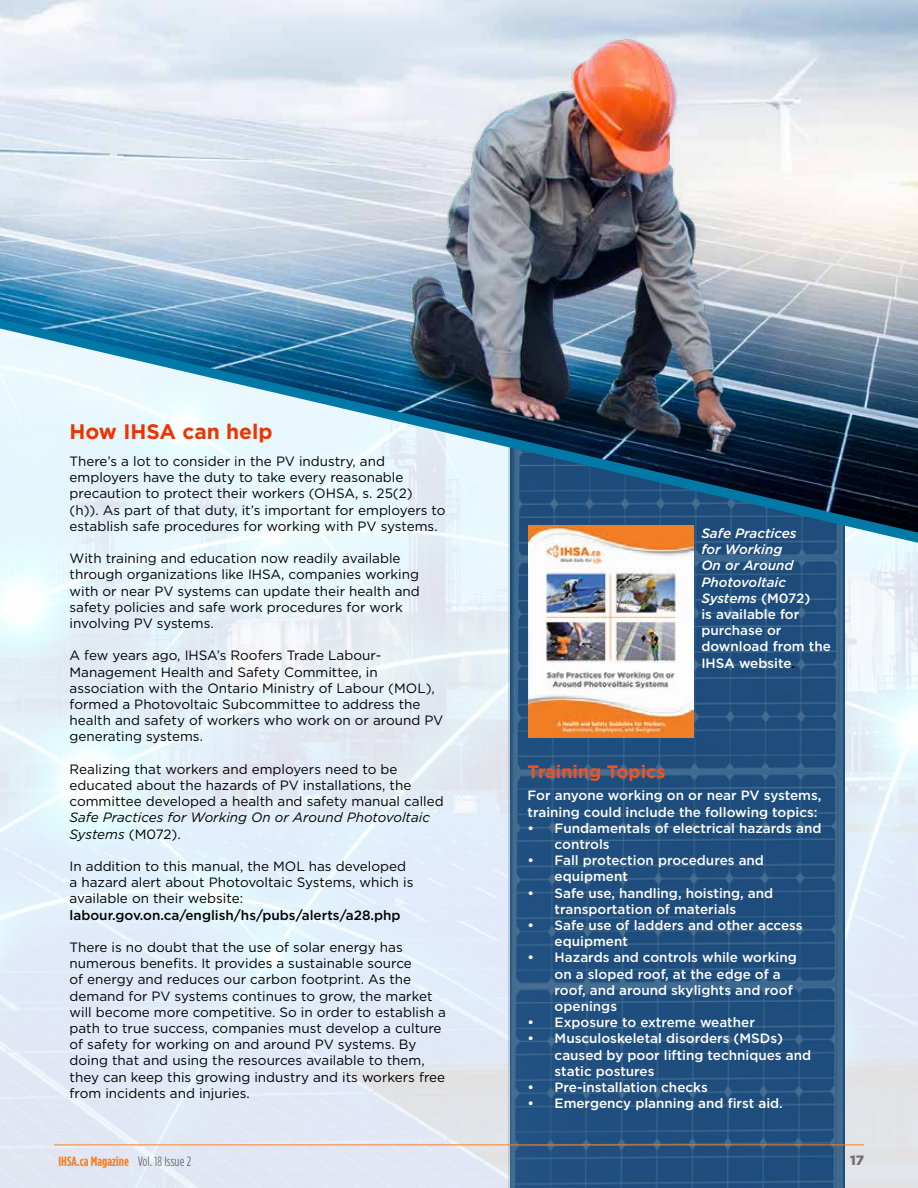
<style>
.page{position:relative;width:918px;height:1188px;background:#fff}
.page>*{position:absolute;margin:0;border:0;box-sizing:border-box;transform-origin:0 0}
.t1{font:700 21px "Gotham";color:#ec3501}
.t2{font:700 18px "Gotham";color:#f05323}
.t3{font:13.5px/16.2px "Gotham";color:#000}
.t4{font:500 13.5px/16.2px "Gotham";color:#fff}
.t5{font:italic 13.5px/16.2px "Gotham";color:#000}
.t6{font:500 13.5px "Gotham";color:#000}
.t7{font:700 13.5px "Gotham Condensed";letter-spacing:.005em;color:#f58025}
.t8{font:900 13.5px "Gotham";color:#717073}
.s1{font-style:normal}
.s2{font-style:italic}
.s3{color:#000}
.s4{font-weight:400;color:#717073}
</style>
<div class="page">
<img style="left:508px;top:543px;width:335px;height:645px">
<hr style="left:54px;top:1145px;width:810px;height:1px;background:#f58025">
<img style="left:0;top:0;width:918px;height:319px">
<img style="left:529px;top:543px;width:164px;height:194px">
<img style="left:373px;top:18px;width:395px;height:301px">
<img style="left:0;top:319px;width:918px;height:224px">
<h1 class="t1" style="left:70px;top:418px;width:205px">How IHSA can help</h1>
<p class="t3" style="left:70px;top:453px;width:378px">There’s a lot to consider in the PV industry, and employers have the duty to take every reasonable precaution to protect their workers (OHSA, s. 25(2)<br>(h)). As part of that duty, it’s important for employers to establish safe procedures for working with PV systems.</p>
<p class="t3" style="left:70px;top:550px;width:352px">With training and education now readily available through organizations like IHSA, companies working with or near PV systems can update their health and safety policies and safe work procedures for work involving PV systems.</p>
<p class="t3" style="left:70px;top:647px;width:375px">A few years ago, IHSA’s Roofers Trade Labour-Management Health and Safety Committee, in association with the Ontario Ministry of Labour (MOL), formed a Photovoltaic Subcommittee to address the health and safety of workers who work on or around PV generating systems.</p>
<p class="t3" style="left:70px;top:761px;width:376px">Realizing that workers and employers need to be educated about the hazards of PV installations, the committee developed a health and safety manual called</p>
<p class="t5" style="left:70px;top:809px;width:362px">Safe Practices for Working On or Around Photovoltaic<br>Systems <span class="s1">(M072).</span></p>
<p class="t3" style="left:70px;top:858px;width:345px">In addition to this manual, the MOL has developed a hazard alert about Photovoltaic Systems, which is available on their website:</p>
<p class="t6" style="left:70px;top:906px;width:333px">labour.gov.on.ca/english/hs/pubs/alerts/a28.php</p>
<p class="t3" style="left:70px;top:939px;width:378px">There is no doubt that the use of solar energy has numerous benefits. It provides a sustainable source<br>of energy and reduces our carbon footprint. As the demand for PV systems continues to grow, the market will become more competitive. So in order to establish a path to true success, companies must develop a culture of safety for working on and around PV systems. By doing that and using the resources available to them, they can keep this growing industry and its workers free from incidents and injuries.</p>
<p class="t4" style="left:701px;top:525px;width:131px"><span class="s2">Safe Practices<br>for Working<br>On or Around<br>Photovoltaic<br>Systems</span> (M072)<br>is available for purchase or download from the<br>IHSA website<span class="s3">.</span></p>
<h2 class="t2" style="left:528px;top:760px;width:139px">Training Topics</h2>
<p class="t4" style="left:528px;top:787px;width:295px">For anyone working on or near PV systems, training could include the following topics:</p>
<p class="t4" style="left:555px;top:820px;width:268px;text-indent:-27px">• Fundamentals of electrical hazards and controls</p>
<p class="t4" style="left:555px;top:852px;width:211px;text-indent:-27px">• Fall protection procedures and equipment</p>
<p class="t4" style="left:555px;top:885px;width:220px;text-indent:-27px">• Safe use, handling, hoisting, and transportation of materials</p>
<p class="t4" style="left:555px;top:917px;width:249px;text-indent:-27px">• Safe use of ladders and other access equipment</p>
<p class="t4" style="left:555px;top:949px;width:244px;text-indent:-27px">• Hazards and controls while working on a sloped roof, at the edge of a roof, and around skylights and roof openings</p>
<p class="t4" style="left:528px;top:1014px;width:229px">• Exposure to extreme weather</p>
<p class="t4" style="left:555px;top:1030px;width:258px;text-indent:-27px">• Musculoskeletal disorders (MSDs) caused by poor lifting techniques and static postures</p>
<p class="t4" style="left:528px;top:1079px;width:182px">• Pre-installation checks</p>
<p class="t4" style="left:528px;top:1095px;width:257px">• Emergency planning and first aid.</p>
<p class="t7" style="left:59px;top:1153px;width:134px">IHSA.ca Magazine <span class="s4">Vol. 18 Issue 2</span></p>
<p class="t8" style="left:850px;top:1152px;width:16px">17</p>
</div>
